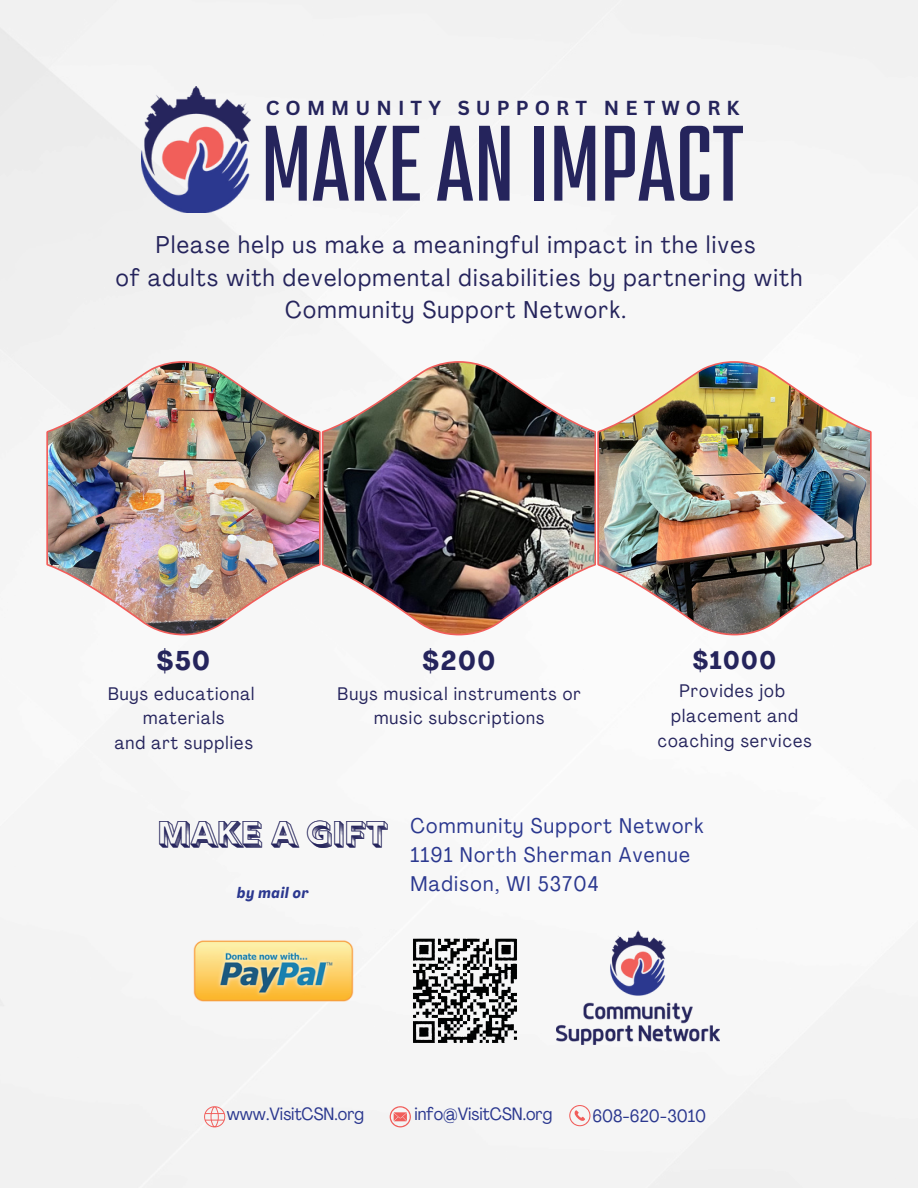
<style>
.page{position:relative;width:918px;height:1188px;background:#f5f5f5}
.page>*{position:absolute;margin:0;border:0;box-sizing:border-box;transform-origin:0 0}
.t1{font:96.6px "Kief Tek Medium Tall";color:#25245c}
.t2{font:36px "Rig Bold Halftone";letter-spacing:-.01em;color:#25245c}
.t3{font:700 condensed 26.7px "Agrandir";color:#25245c}
.t4{font:700 condensed 24.9px "Agrandir";color:#25245c}
.t5{font:condensed 24px/32.7px "Agrandir";letter-spacing:.06em;color:#25245c;text-align:center}
.t6{font:condensed 21px/29.2px "Agrandir";letter-spacing:.06em;color:#2b388f}
.t7{font:700 19.8px "Canva Sans";letter-spacing:.31em;color:#25245c}
.t8{font:condensed 18px/24.8px "Agrandir";letter-spacing:.06em;color:#25245c;text-align:center}
.t9{font:condensed 17.55px "Agrandir";color:#2b388f}
.t10{font:italic 700 condensed 15px "Agrandir";letter-spacing:.06em;color:#2b388f}
</style>
<div class="page">
<svg style="left:46px;top:361px;width:275px;height:274px;fill:#f3f3f3"></svg>
<img style="left:48px;top:363px;width:271px;height:271px">
<img style="left:323px;top:363px;width:272px;height:271px">
<svg style="left:597px;top:361px;width:275px;height:274px"></svg>
<img style="left:599px;top:363px;width:271px;height:271px">
<img style="left:142px;top:86px;width:109px;height:126px">
<img style="left:410px;top:934px;width:108px;height:110px">
<img style="left:556px;top:930px;width:163px;height:115px">
<svg style="left:204px;top:1106px;width:21px;height:21px"></svg>
<svg style="left:390px;top:1106px;width:21px;height:21px"></svg>
<svg style="left:569px;top:1105px;width:21px;height:21px"></svg>
<img style="left:193px;top:938px;width:160px;height:63px">
<h6 class="t7" style="left:266px;top:94px;width:475px">COMMUNITY SUPPORT NETWORK</h6>
<p class="t1" style="left:261px;top:128px;width:484px">MAKEAN IMPACT</p>
<h6 class="t5" style="left:116px;top:231px;width:688px">Please help us make a meaningful impact in the lives<br>of adults with developmental disabilities by partnering with<br>Community Support Network.</h6>
<p class="t3" style="left:157px;top:650px;width:55px">$50</p>
<p class="t8" style="left:108px;top:683px;width:148px">Buys educational materials<br>and art supplies</p>
<h6 class="t3" style="left:423px;top:650px;width:74px">$200</h6>
<h6 class="t8" style="left:338px;top:683px;width:245px">Buys musical instruments or music subscriptions</h6>
<p class="t4" style="left:693px;top:651px;width:85px">$1000</p>
<p class="t8" style="left:658px;top:681px;width:155px">Provides job placement and coaching services</p>
<h3 class="t2" style="left:158px;top:813px;width:232px">MAKE A GIFT</h3>
<p class="t10" style="left:237px;top:887px;width:73px">by mail or</p>
<p class="t6" style="left:410px;top:813px;width:294px">Community Support Network<br>1191 North Sherman Avenue<br>Madison, WI 53704</p>
<p class="t9" style="left:227px;top:1107px;width:139px">www.VisitCSN.org</p>
<p class="t9" style="left:415px;top:1107px;width:139px">info@VisitCSN.org</p>
<h5 class="t9" style="left:592px;top:1109px;width:115px">608-620-3010</h5>
</div>
